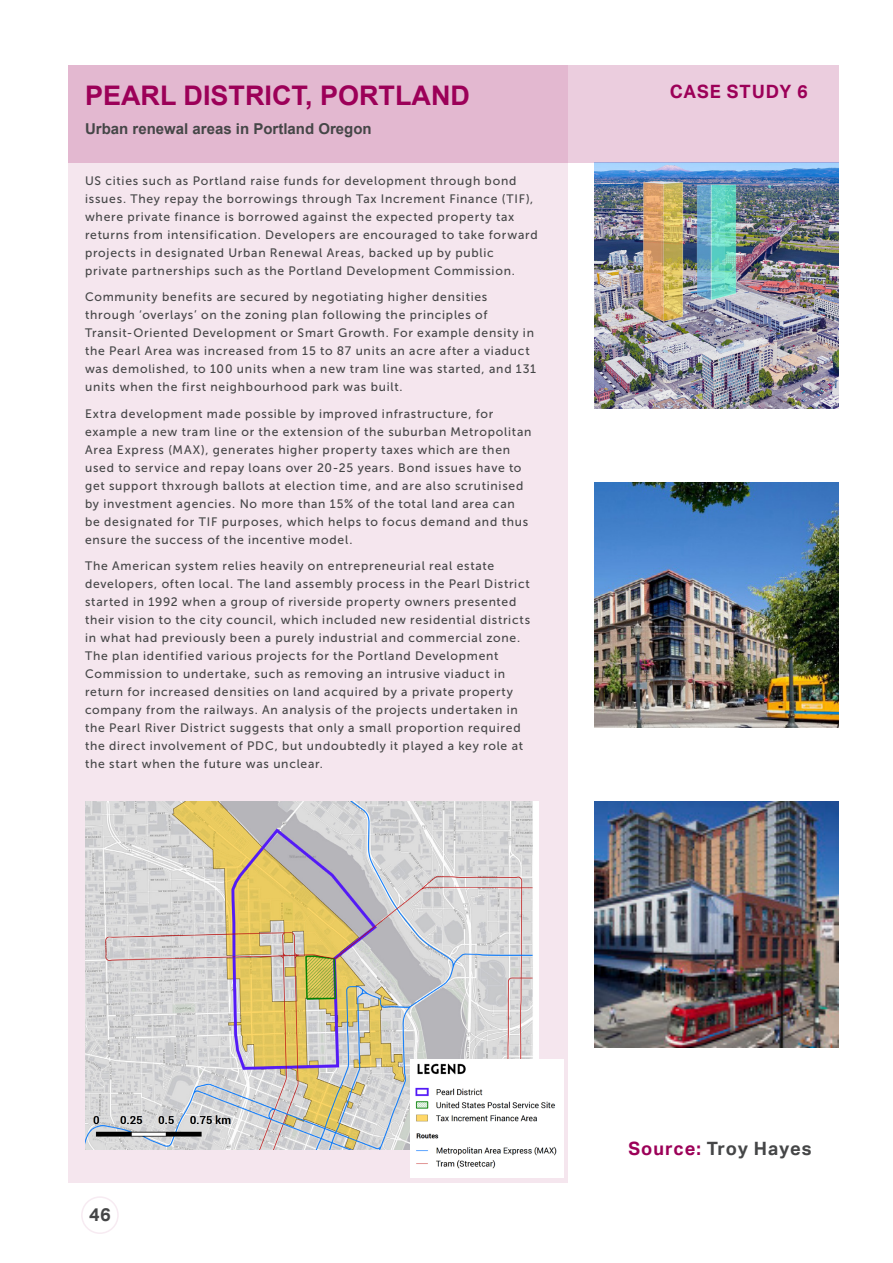
<style>
.page{position:relative;width:893px;height:1263px;background:#fff}
.page>*{position:absolute;margin:0;border:0;box-sizing:border-box;transform-origin:0 0}
.t1{font:700 27px "Arial";color:#9c0058}
.CG_Case_Study_source{font:700 18.3px "Aktiv Grotesk";letter-spacing:.04em;color:#454647}
.CG_contents_heading{font:700 18.3px "Aktiv Grotesk";letter-spacing:.06em;color:#9c0058}
.t2{font:700 15px "Arial";color:#454647}
.CG_Case_study_body{font:12.3px/18px "Museo Sans 500";letter-spacing:.065em;color:#454647}
.s1{color:#9c0058}
</style>
<div class="page">
<img style="left:594px;top:163px;width:245px;height:245px">
<div style="left:68px;top:65px;width:500px;height:1117px;background:#f5e6ee"></div>
<div style="left:68px;top:65px;width:771px;height:98px;background:linear-gradient(to right,#e0b1cb,#ebcedf)"></div>
<img style="left:594px;top:482px;width:245px;height:246px">
<img style="left:594px;top:801px;width:245px;height:246px">
<img style="left:85px;top:801px;width:454px;height:348px">
<img style="left:410px;top:1060px;width:153px;height:117px">
<div style="left:81px;top:1196px;width:38px;height:38px;border:2px solid #f7ebf2;border-radius:50%"></div>
<p class="t1" style="left:85px;top:77px;width:387px">PEARL DISTRICT, PORTLAND</p>
<p class="t2" style="left:85px;top:118px;width:288px">Urban renewal areas in Portland Oregon</p>
<p class="CG_Case_study_body" style="left:85px;top:171px;width:454px">US cities such as Portland raise funds for development through bond issues. They repay the borrowings through Tax Increment Finance (TIF), where private finance is borrowed against the expected property tax returns from intensification. Developers are encouraged to take forward projects in designated Urban Renewal Areas, backed up by public private partnerships such as the Portland Development Commission.</p>
<p class="CG_Case_study_body" style="left:85px;top:288px;width:453px">Community benefits are secured by negotiating higher densities through ‘overlays’ on the zoning plan following the principles of Transit-Oriented Development or Smart Growth. For example density in the Pearl Area was increased from 15 to 87 units an acre after a viaduct was demolished, to 100 units when a new tram line was started, and 131 units when the first neighbourhood park was built.</p>
<p class="CG_Case_study_body" style="left:85px;top:404px;width:448px">Extra development made possible by improved infrastructure, for example a new tram line or the extension of the suburban Metropolitan Area Express (MAX), generates higher property taxes which are then used to service and repay loans over 20-25 years. Bond issues have to get support thxrough ballots at election time, and are also scrutinised by investment agencies. No more than 15% of the total land area can be designated for TIF purposes, which helps to focus demand and thus ensure the success of the incentive model.</p>
<p class="CG_Case_study_body" style="left:85px;top:557px;width:447px">The American system relies heavily on entrepreneurial real estate developers, often local. The land assembly process in the Pearl District started in 1992 when a group of riverside property owners presented their vision to the city council, which included new residential districts in what had previously been a purely industrial and commercial zone.<br>The plan identified various projects for the Portland Development Commission to undertake, such as removing an intrusive viaduct in return for increased densities on land acquired by a private property company from the railways. An analysis of the projects undertaken in the Pearl River District suggests that only a small proportion required the direct involvement of PDC, but undoubtedly it played a key role at the start when the future was unclear.</p>
<p class="CG_contents_heading" style="left:670px;top:81px;width:140px">CASE STUDY 6</p>
<h2 class="CG_Case_Study_source" style="left:89px;top:1203px;width:23px">46</h2>
<p class="CG_Case_Study_source" style="left:628px;top:1137px;width:185px"><span class="s1">Source:</span> Troy Hayes</p>
</div>
